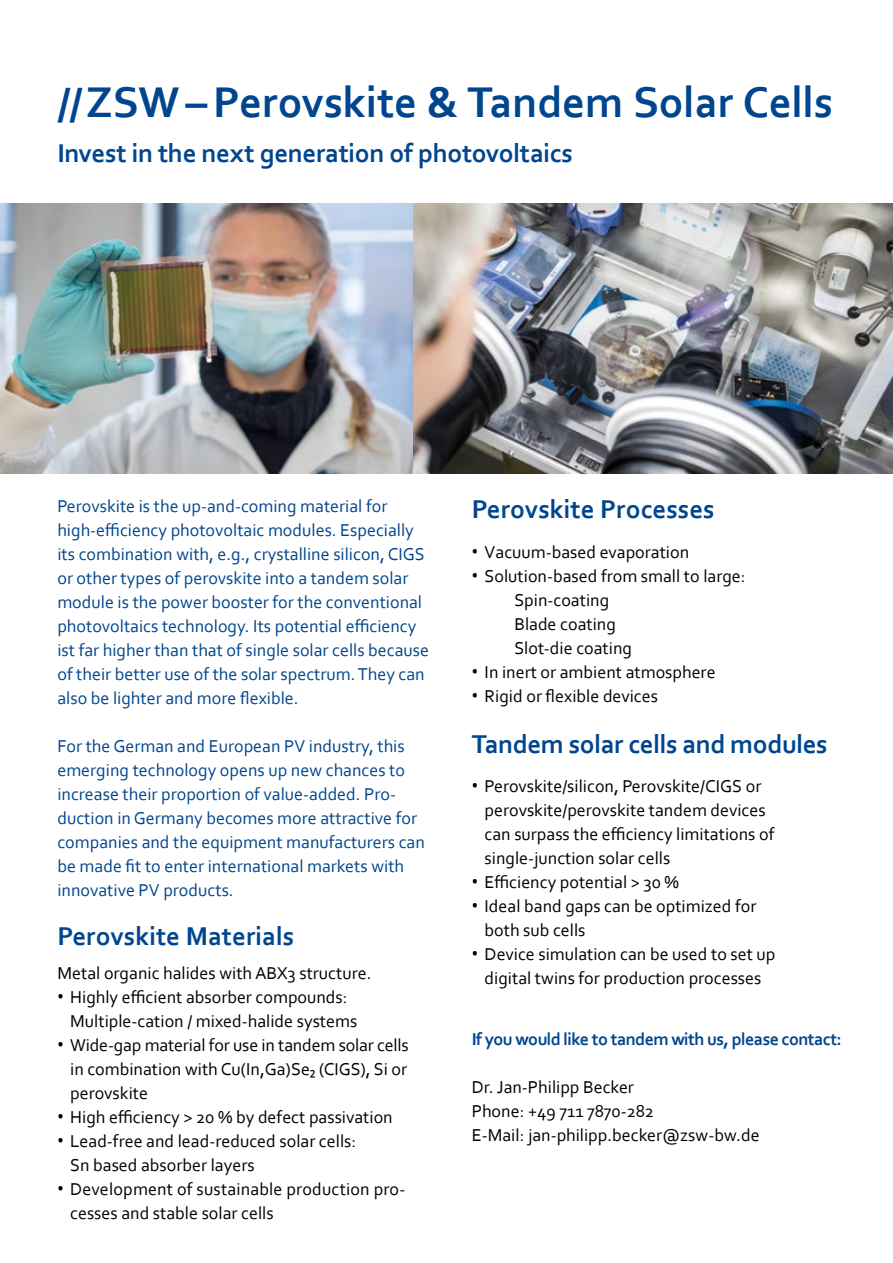
<style>
.page{position:relative;width:893px;height:1263px;background:#fff}
.page>*{position:absolute;margin:0;border:0;box-sizing:border-box;transform-origin:0 0}
.t1{font:700 45px "Corbel";letter-spacing:-.005em;color:#00468e}
.t2{font:700 27px "Corbel";letter-spacing:-.01em;color:#00468e}
.t3{font:18px/24px "Corbel";color:#000}
.t4{font:18px/24px "Corbel";color:#00468e}
.t5{font:700 18px "Corbel";letter-spacing:-.03em;color:#00468e}
.s1{font-family:"Roboto";font-weight:500}
</style>
<div class="page">
<img style="left:0;top:203px;width:893px;height:270px">
<h1 class="t1" style="left:57px;top:74px;width:777px">//ZSW–Perovskite &amp; Tandem Solar Cells</h1>
<h2 class="t2" style="left:57px;top:136px;width:517px">Invest in the next generation of photovoltaics</h2>
<p class="t4" style="left:57px;top:493px;width:373px">Perovskite is the up-and-coming material for high-efficiency photovoltaic modules. Especially its combination with, e.g., crystalline silicon, CIGS or other types of perovskite into a tandem solar module is the power booster for the conventional photovoltaics technology. Its potential efficiency ist far higher than that of single solar cells because of their better use of the solar spectrum. They can also be lighter and more flexible.</p>
<p class="t4" style="left:57px;top:733px;width:369px">For the German and European PV industry, this emerging technology opens up new chances to increase their proportion of value-added. Pro&shy;duction in Germany becomes more attractive for companies and the equipment manufacturers can be made fit to enter international markets with innovative PV products.</p>
<h2 class="t2" style="left:57px;top:919px;width:238px">Perovskite Materials</h2>
<p class="t3" style="left:57px;top:960px;width:316px">Metal organic halides with ABX3 structure.</p>
<p class="t3" style="left:70px;top:984px;width:289px;text-indent:-13px"><span class="s1">•</span> Highly efficient absorber compounds:<br>Multiple-cation / mixed-halide systems</p>
<p class="t3" style="left:70px;top:1032px;width:340px;text-align:justify;text-indent:-13px"><span class="s1">•</span> Wide-gap material for use in tandem solar cells in combination with Cu(In,Ga)Se₂ (CIGS), Si or perovskite</p>
<p class="t3" style="left:57px;top:1104px;width:337px"><span class="s1">•</span> High efficiency &gt; 20 % by defect passivation</p>
<p class="t3" style="left:70px;top:1128px;width:288px;text-indent:-13px"><span class="s1">•</span> Lead-free and lead-reduced solar cells:<br>Sn based absorber layers</p>
<p class="t3" style="left:70px;top:1176px;width:337px;text-indent:-13px"><span class="s1">•</span> Development of sustainable production pro&shy;cesses and stable solar cells</p>
<h2 class="t2" style="left:472px;top:493px;width:244px">Perovskite Processes</h2>
<p class="t3" style="left:472px;top:539px;width:219px"><span class="s1">•</span> Vacuum-based evaporation</p>
<p class="t3" style="left:514px;top:563px;width:233px;text-indent:-43px"><span class="s1">•</span> Solution-based from small to large:<br>Spin-coating<br>Blade coating<br>Slot-die coating</p>
<p class="t3" style="left:472px;top:659px;width:245px"><span class="s1">•</span> In inert or ambient atmosphere</p>
<p class="t3" style="left:472px;top:683px;width:188px"><span class="s1">•</span> Rigid or flexible devices</p>
<h2 class="t2" style="left:472px;top:727px;width:357px">Tandem solar cells and modules</h2>
<p class="t3" style="left:485px;top:774px;width:291px;text-indent:-13px"><span class="s1">•</span> Perovskite/silicon, Perovskite/CIGS or perovskite/perovskite tandem devices can surpass the efficiency limitations of single-junction solar cells</p>
<p class="t3" style="left:472px;top:870px;width:209px"><span class="s1">•</span> Efficiency potential &gt; 30 %</p>
<p class="t3" style="left:485px;top:894px;width:273px;text-indent:-13px"><span class="s1">•</span> Ideal band gaps can be optimized for both sub cells</p>
<p class="t3" style="left:472px;top:942px;width:305px;text-align:center"><span class="s1">•</span> Device simulation can be used to set up digital twins for production processes</p>
<p class="t5" style="left:472px;top:1028px;width:372px">If you would like to tandem with us, please contact:</p>
<p class="t3" style="left:472px;top:1074px;width:289px">Dr. Jan-Philipp Becker<br>Phone: +49 711 7870-282<br>E-Mail: jan-philipp.becker@zsw-bw.de</p>
</div>
